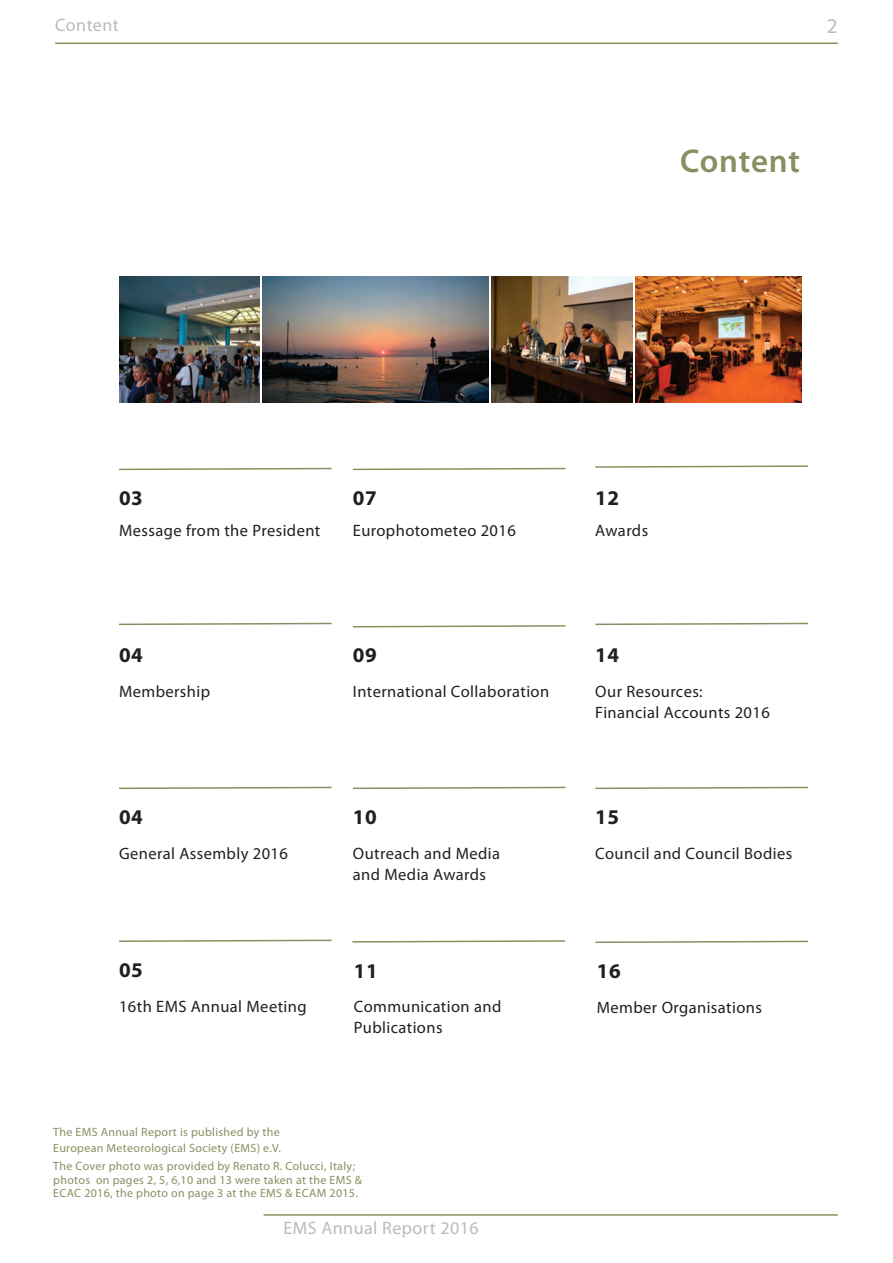
<style>
.page{position:relative;width:893px;height:1263px;background:#fff}
.page>*{position:absolute;margin:0;border:0;box-sizing:border-box;transform-origin:0 0}
.t1{font:600 33px "Myriad Pro";letter-spacing:.02em;color:#888f61}
.t2{font:700 21px "Myriad Pro";letter-spacing:.025em;color:#231f20}
.t3{font:21px "Myriad Pro";color:#babbbe}
.t4{font:18px "Myriad Pro";letter-spacing:.025em;color:#babbbe}
.t5{font:16.5px/21px "Myriad Pro";letter-spacing:.025em;color:#231f20}
.t6{font:12px/13.5px "Myriad Pro";letter-spacing:.025em;color:#888f61}
</style>
<div class="page">
<hr style="left:264px;top:1214px;width:574px;height:2px;background:#888f61">
<hr style="left:55px;top:43px;width:783px;height:1px;background:#888f61">
<img style="left:635px;top:276px;width:166px;height:127px">
<img style="left:263px;top:276px;width:225px;height:127px">
<img style="left:492px;top:276px;width:140px;height:127px">
<img style="left:119px;top:276px;width:140px;height:127px">
<svg style="left:119px;top:467px;width:213px;height:4px"></svg>
<svg style="left:119px;top:786px;width:213px;height:4px"></svg>
<svg style="left:353px;top:786px;width:213px;height:4px"></svg>
<svg style="left:119px;top:622px;width:213px;height:4px"></svg>
<svg style="left:353px;top:625px;width:213px;height:3px"></svg>
<svg style="left:595px;top:622px;width:213px;height:4px"></svg>
<svg style="left:595px;top:786px;width:213px;height:4px"></svg>
<svg style="left:353px;top:467px;width:213px;height:4px"></svg>
<svg style="left:595px;top:465px;width:213px;height:3px"></svg>
<svg style="left:119px;top:939px;width:213px;height:3px"></svg>
<svg style="left:352px;top:940px;width:213px;height:3px"></svg>
<svg style="left:595px;top:940px;width:213px;height:3px"></svg>
<p class="t4" style="left:55px;top:13px;width:65px">Content</p>
<p class="t3" style="left:827px;top:13px;width:12px">2</p>
<h1 class="t1" style="left:680px;top:140px;width:121px">Content</h1>
<p class="t2" style="left:119px;top:484px;width:25px">03</p>
<p class="t5" style="left:119px;top:520px;width:203px">Message from the President</p>
<p class="t2" style="left:353px;top:484px;width:25px">07</p>
<p class="t5" style="left:353px;top:520px;width:164px">Europhotometeo 2016</p>
<p class="t2" style="left:119px;top:641px;width:25px">04</p>
<p class="t5" style="left:119px;top:680px;width:93px">Membership</p>
<p class="t2" style="left:353px;top:641px;width:25px">09</p>
<p class="t5" style="left:353px;top:680px;width:198px">International Collaboration</p>
<p class="t2" style="left:119px;top:804px;width:25px">04</p>
<p class="t5" style="left:119px;top:843px;width:170px">General Assembly 2016</p>
<p class="t2" style="left:119px;top:956px;width:25px">05</p>
<p class="t5" style="left:119px;top:995px;width:189px">16th EMS Annual Meeting</p>
<p class="t2" style="left:353px;top:804px;width:25px">10</p>
<p class="t5" style="left:353px;top:843px;width:149px">Outreach and Media and Media Awards</p>
<p class="t2" style="left:354px;top:957px;width:25px">11</p>
<p class="t5" style="left:354px;top:996px;width:149px">Communication and<br>Publications</p>
<p class="t6" style="left:53px;top:1123px;width:229px;line-height:16.5px">The EMS Annual Report is published by the<br>European Meteorological Society (EMS) e.V.</p>
<p class="t6" style="left:53px;top:1159px;width:310px">The Cover photo was provided by Renato R. Colucci, Italy; photos on pages 2, 5, 6,10 and 13 were taken at the EMS &amp;<br>ECAC 2016, the photo on page 3 at the EMS &amp; ECAM 2015.</p>
<p class="t4" style="left:284px;top:1217px;width:196px">EMS Annual Report 2016</p>
<p class="t2" style="left:595px;top:484px;width:25px">12</p>
<p class="t5" style="left:595px;top:520px;width:54px">Awards</p>
<p class="t2" style="left:595px;top:641px;width:25px">14</p>
<p class="t5" style="left:595px;top:680px;width:176px">Our Resources:<br>Financial Accounts 2016</p>
<p class="t2" style="left:595px;top:804px;width:25px">15</p>
<p class="t5" style="left:595px;top:843px;width:198px">Council and Council Bodies</p>
<p class="t2" style="left:597px;top:957px;width:25px">16</p>
<p class="t5" style="left:597px;top:996px;width:167px">Member Organisations</p>
</div>
